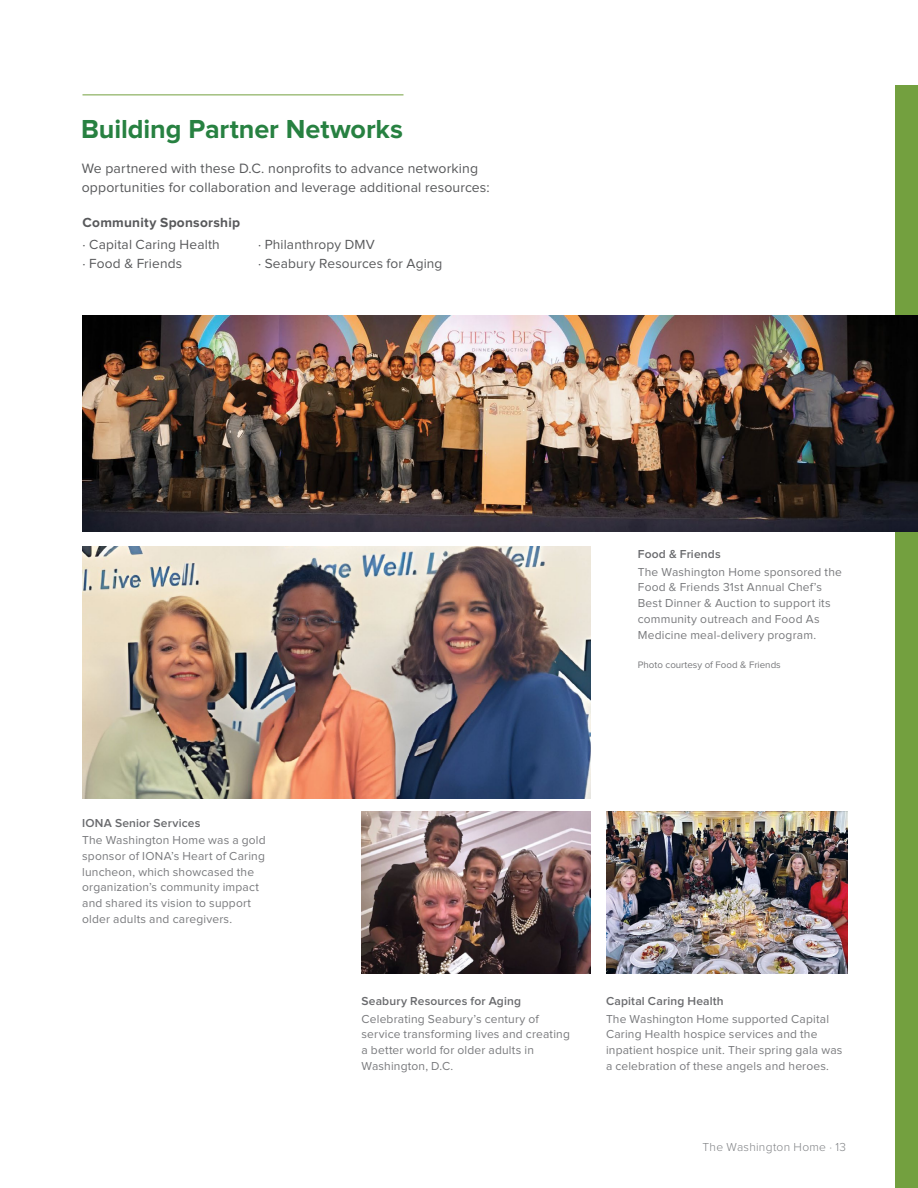
<style>
.page{position:relative;width:918px;height:1188px;background:#fff}
.page>*{position:absolute;margin:0;border:0;box-sizing:border-box;transform-origin:0 0}
.t1{font:700 27px "Proxima Nova";letter-spacing:-.005em;color:#278141}
.t2{font:14.1px/19.5px "Proxima Nova";letter-spacing:.01em;color:#58595b}
.t3{font:13.65px/19.5px "Proxima Nova";letter-spacing:.01em;color:#58595b}
.t4{font:700 13.65px "Proxima Nova";letter-spacing:.02em;color:#58595b}
.t5{font:12px/15.8px "Proxima Nova";letter-spacing:.015em;color:#797a7d}
.t6{font:600 12px "Proxima Nova";letter-spacing:.015em;color:#696a6d}
.t7{font:300 12px "Proxima Nova";letter-spacing:.025em;color:#808285}
.t8{font:9.75px "Proxima Nova";color:#77787b}
</style>
<div class="page">
<div style="left:896px;top:86px;width:22px;height:1102px;background:#73a03f"></div>
<img style="left:82px;top:546px;width:509px;height:252px">
<img style="left:82px;top:315px;width:836px;height:216px">
<img style="left:362px;top:812px;width:229px;height:162px">
<img style="left:606px;top:812px;width:242px;height:162px">
<hr style="left:82px;top:95px;width:322px;height:1px;background:#73a03f">
<h1 class="t1" style="left:81px;top:114px;width:323px">Building Partner Networks</h1>
<p class="t2" style="left:82px;top:159px;width:409px">We partnered with these D.C. nonprofits to advance networking opportunities for collaboration and leverage additional resources:</p>
<p class="t4" style="left:82px;top:214px;width:159px">Community Sponsorship</p>
<p class="t3" style="left:82px;top:235px;width:139px">· Capital Caring Health · Food &amp; Friends</p>
<p class="t3" style="left:258px;top:235px;width:186px">· Philanthropy DMV<br>· Seabury Resources for Aging</p>
<p class="t6" style="left:82px;top:816px;width:120px">IONA Senior Services</p>
<p class="t5" style="left:82px;top:833px;width:185px">The Washington Home was a gold sponsor of IONA’s Heart of Caring luncheon, which showcased the organization’s community impact and shared its vision to support older adults and caregivers.</p>
<p class="t6" style="left:638px;top:548px;width:84px">Food &amp; Friends</p>
<p class="t5" style="left:638px;top:564px;width:206px">The Washington Home sponsored the Food &amp; Friends 31st Annual Chef’s Best Dinner &amp; Auction to support its community outreach and Food As Medicine meal-delivery program.</p>
<p class="t8" style="left:638px;top:660px;width:144px">Photo courtesy of Food &amp; Friends</p>
<p class="t6" style="left:362px;top:995px;width:161px">Seabury Resources for Aging</p>
<p class="t5" style="left:362px;top:1011px;width:210px">Celebrating Seabury’s century of service transforming lives and creating a better world for older adults in<br>Washington, D.C.</p>
<p class="t6" style="left:606px;top:995px;width:119px">Capital Caring Health</p>
<p class="t5" style="left:606px;top:1011px;width:238px">The Washington Home supported Capital Caring Health hospice services and the inpatient hospice unit. Their spring gala was a celebration of these angels and heroes.</p>
<p class="t7" style="left:703px;top:1140px;width:145px">The Washington Home · 13</p>
</div>
